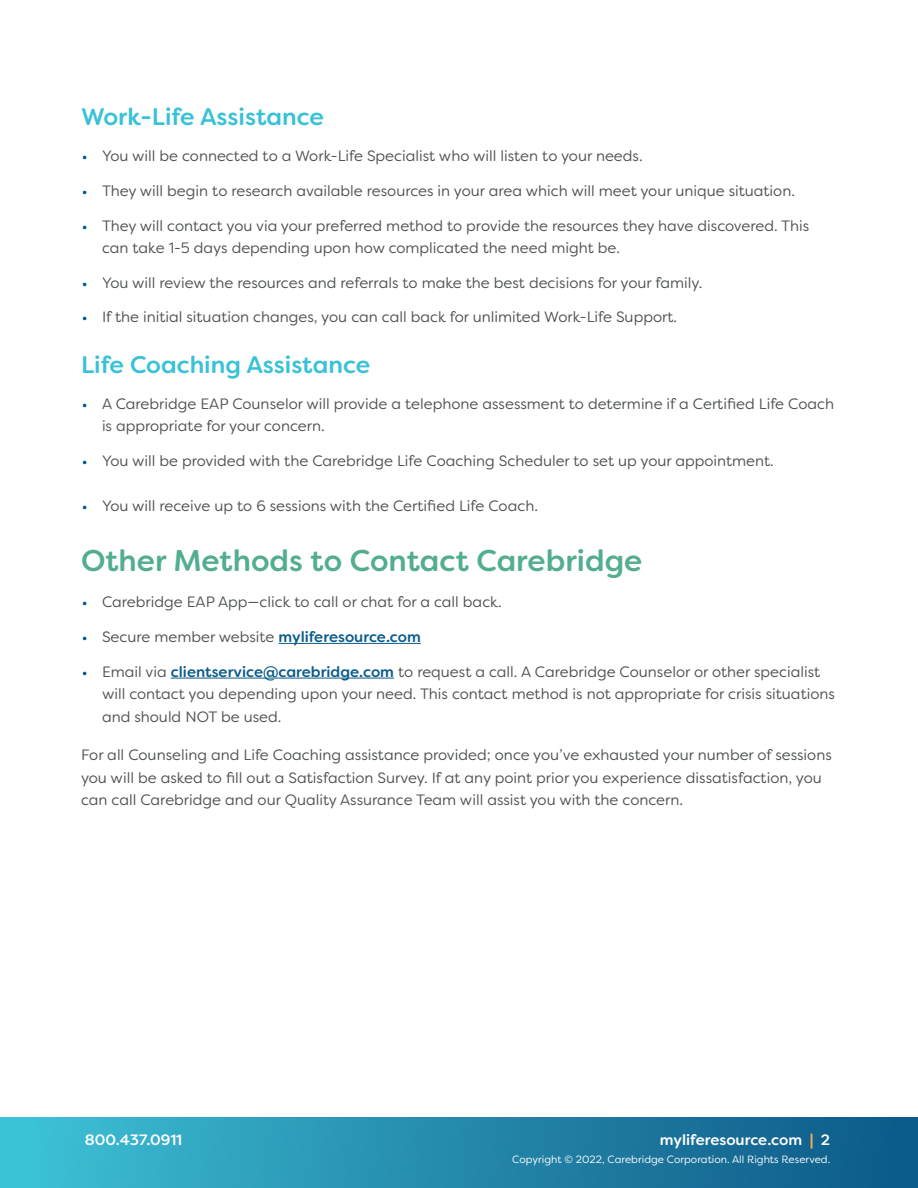
<style>
.page{position:relative;width:918px;height:1188px;background:#fff}
.page>*{position:absolute;margin:0;border:0;box-sizing:border-box;transform-origin:0 0}
.t1{font:500 30px "Filson Soft";color:#52ad91}
.t2{font:500 24px "Filson Soft";color:#39c2d7}
.t3{font:15px/22.5px "Filson Soft";color:#4f5252}
.t4{font:500 15px "Filson Soft";color:#fff}
.t5{font:10.5px "Filson Soft";color:#fff}
.s1{font-family:"Myriad Pro";font-weight:700;font-size:13.5px;color:#00558b}
.s2{font-weight:500;color:#0c5c8a}
.s3{font-weight:700;color:#f3ae4d}
</style>
<div class="page">
<div style="left:0;top:1117px;width:918px;height:71px;background:linear-gradient(to right,#3dc1d5,#0d5686)"></div>
<hr style="left:279px;top:643px;width:142px;height:1px;background:#0c5c8a">
<hr style="left:171px;top:678px;width:223px;height:1px;background:#0c5c8a">
<h2 class="t2" style="left:81px;top:101px;width:244px">Work-Life Assistance</h2>
<p class="t3" style="left:82px;top:145px;width:562px"><span class="s1">•</span> You will be connected to a Work-Life Specialist who will listen to your needs.</p>
<p class="t3" style="left:82px;top:179px;width:714px"><span class="s1">•</span> They will begin to research available resources in your area which will meet your unique situation.</p>
<p class="t3" style="left:102px;top:214px;width:709px;text-indent:-20px"><span class="s1">•</span> They will contact you via your preferred method to provide the resources they have discovered. This can take 1-5 days depending upon how complicated the need might be.</p>
<p class="t3" style="left:82px;top:271px;width:622px"><span class="s1">•</span> You will review the resources and referrals to make the best decisions for your family.</p>
<p class="t3" style="left:82px;top:306px;width:596px"><span class="s1">•</span> If the initial situation changes, you can call back for unlimited Work-Life Support.</p>
<h2 class="t2" style="left:81px;top:349px;width:291px">Life Coaching Assistance</h2>
<p class="t3" style="left:102px;top:392px;width:734px;text-indent:-20px"><span class="s1">•</span> A Carebridge EAP Counselor will provide a telephone assessment to determine if a Certified Life Coach is appropriate for your concern.</p>
<p class="t3" style="left:82px;top:450px;width:693px"><span class="s1">•</span> You will be provided with the Carebridge Life Coaching Scheduler to set up your appointment.</p>
<p class="t3" style="left:82px;top:495px;width:457px"><span class="s1">•</span> You will receive up to 6 sessions with the Certified Life Coach.</p>
<h1 class="t1" style="left:81px;top:541px;width:563px">Other Methods to Contact Carebridge</h1>
<p class="t3" style="left:82px;top:591px;width:421px"><span class="s1">•</span> Carebridge EAP App—click to call or chat for a call back.</p>
<p class="t3" style="left:82px;top:625px;width:340px"><span class="s1">•</span> Secure member website <span class="s2">myliferesource.com</span></p>
<p class="t3" style="left:102px;top:660px;width:734px;text-indent:-20px"><span class="s1">•</span> Email via <span class="s2">clientservice@carebridge.com</span> to request a call. A Carebridge Counselor or other specialist will contact you depending upon your need. This contact method is not appropriate for crisis situations and should NOT be used.</p>
<p class="t3" style="left:81px;top:744px;width:752px">For all Counseling and Life Coaching assistance provided; once you’ve exhausted your number of sessions you will be asked to fill out a Satisfaction Survey. If at any point prior you experience dissatisfaction, you can call Carebridge and our Quality Assurance Team will assist you with the concern.</p>
<p class="t4" style="left:85px;top:1130px;width:99px">800.437.0911</p>
<p class="t4" style="left:660px;top:1130px;width:172px">myliferesource.com <span class="s3">|</span> 2</p>
<p class="t5" style="left:512px;top:1153px;width:319px">Copyright © 2022, Carebridge Corporation. All Rights Reserved.</p>
</div>
